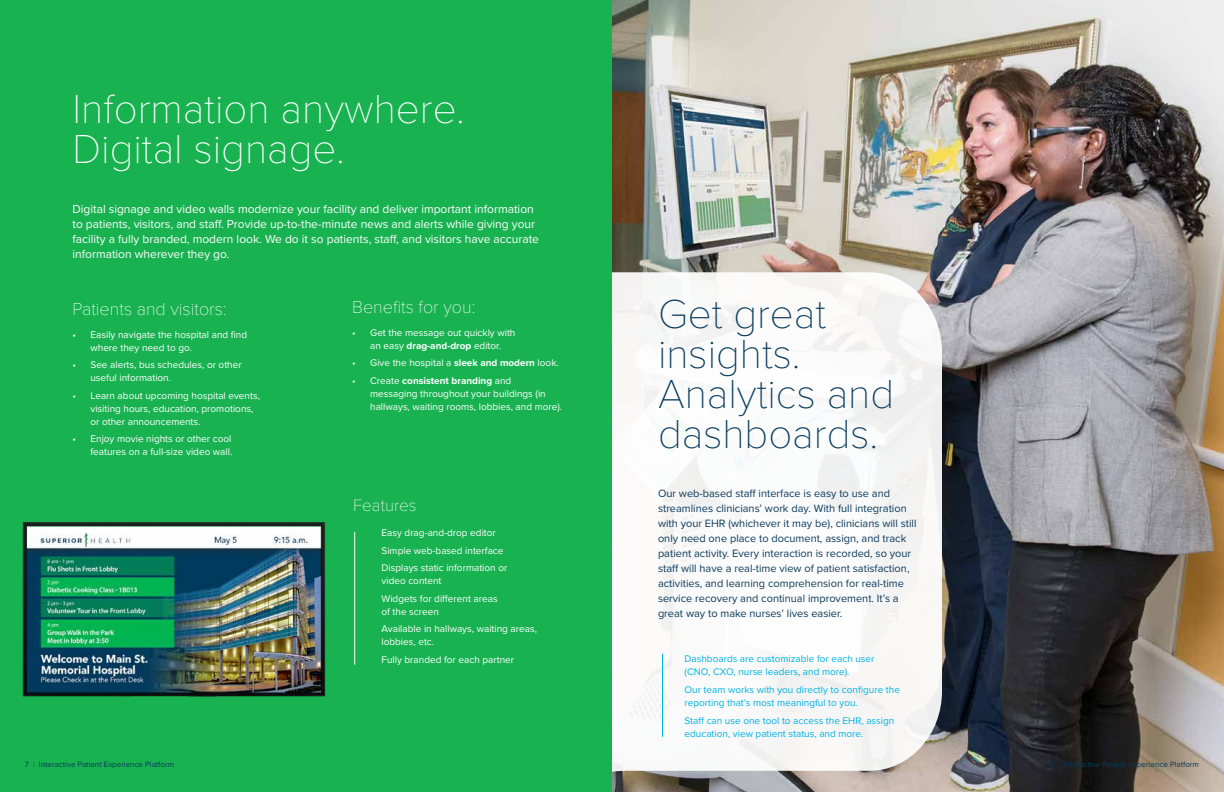
<style>
.page{position:relative;width:1224px;height:792px;background:#fff}
.page>*{position:absolute;margin:0;border:0;box-sizing:border-box;transform-origin:0 0}
.t1{font:100 42px/40px "Proxima Nova T";color:#083a5b}
.t2{font:100 42px/40px "Proxima Nova T";color:#fff}
.t3{font:100 18px "Proxima Nova T";color:#fff}
.t4{font:100 17px "Proxima Nova T";color:#fff}
.t5{font:12px/15px "Proxima Nova";color:#fff}
.t6{font:11px/15px "Proxima Nova";color:#0b3a5c}
.t7{font:10px/13px "Proxima Nova";color:#fff}
.t8{font:10px/13px "Proxima Nova";color:#00b3e3}
.t9{font:8px "Proxima Nova";color:#083a5b}
.s1{font-weight:700}
.s2{font-family:"Proxima Nova T";font-weight:100}
</style>
<div class="page">
<img style="left:612px;top:0;width:612px;height:792px">
<svg style="left:612px;top:272px;width:330px;height:500px"></svg>
<div style="left:0;top:0;width:612px;height:792px;background:#18b251"></div>
<hr style="left:354px;top:532px;width:1px;height:133px;background:#fff">
<img style="left:22px;top:522px;width:304px;height:175px">
<hr style="left:662px;top:654px;width:1px;height:83px;background:#00b3e3">
<h1 class="t2" style="left:72px;top:86px;width:394px">Information anywhere.<br>Digital signage.</h1>
<p class="t5" style="left:72px;top:201px;width:468px">Digital signage and video walls modernize your facility and deliver important information to patients, visitors, and staff. Provide up-to-the-minute news and alerts while giving your facility a fully branded, modern look. We do it so patients, staff, and visitors have accurate information wherever they go.</p>
<h2 class="t3" style="left:72px;top:295px;width:156px">Patients and visitors:</h2>
<p class="t7" style="left:90px;top:327px;width:158px;text-indent:-18px">• Easily navigate the hospital and find where they need to go.</p>
<p class="t7" style="left:90px;top:358px;width:153px;text-indent:-18px">• See alerts, bus schedules, or other useful information.</p>
<p class="t7" style="left:90px;top:388px;width:171px;text-indent:-18px">• Learn about upcoming hospital events, visiting hours, education, promotions, or other announcements.</p>
<p class="t7" style="left:72px;top:432px;width:161px;text-align:right">• Enjoy movie nights or other cool features on a full-size video wall.</p>
<h2 class="t3" style="left:352px;top:294px;width:125px">Benefits for you:</h2>
<p class="t7" style="left:352px;top:326px;width:165px;text-align:center">• Get the message out quickly with an easy <span class="s1">drag-and-drop</span> editor.</p>
<p class="t7" style="left:352px;top:356px;width:208px">• Give the hospital a <span class="s1">sleek and modern</span> look.</p>
<p class="t7" style="left:370px;top:374px;width:194px;text-indent:-18px">• Create <span class="s1">consistent branding</span> and<br>messaging throughout your buildings (in hallways, waiting rooms, lobbies, and more).</p>
<h3 class="t4" style="left:353px;top:493px;width:65px">Features</h3>
<p class="t7" style="left:382px;top:524px;width:127px;line-height:17.5px">Easy drag-and-drop editor<br>Simple web-based interface<br>Displays static information or</p>
<p class="t7" style="left:382px;top:572px;width:118px;line-height:17.5px">video content<br>Widgets for different areas</p>
<p class="t7" style="left:382px;top:602px;width:157px;line-height:17.5px">of the screen<br>Available in hallways, waiting areas,</p>
<p class="t7" style="left:382px;top:633px;width:134px;line-height:17.5px">lobbies, etc.<br>Fully branded for each partner</p>
<h1 class="t1" style="left:658px;top:291px;width:238px">Get great insights.<br>Analytics and dashboards.</h1>
<p class="t6" style="left:658px;top:486px;width:260px">Our web-based staff interface is easy to use and streamlines clinicians’ work day. With full integration with your EHR (whichever it may be), clinicians will still only need one place to document, assign, and track patient activity. Every interaction is recorded, so your staff will have a real-time view of patient satisfaction, activities, and learning comprehension for real-time service recovery and continual improvement. It’s a great way to make nurses’ lives easier.</p>
<p class="t8" style="left:685px;top:651px;width:192px">Dashboards are customizable for each user (CNO, CXO, nurse leaders, and more).</p>
<p class="t8" style="left:685px;top:682px;width:217px">Our team works with you directly to configure the reporting that’s most meaningful to you.</p>
<p class="t8" style="left:685px;top:713px;width:211px">Staff can use one tool to access the EHR, assign education, view patient status, and more.</p>
<p class="t9" style="left:25px;top:758px;width:151px">7 <span class="s2">|</span> Interactive Patient Experience Platform</p>
<p class="t9" style="left:1049px;top:758px;width:151px">8 <span class="s2">|</span> Interactive Patient Experience Platform</p>
</div>
